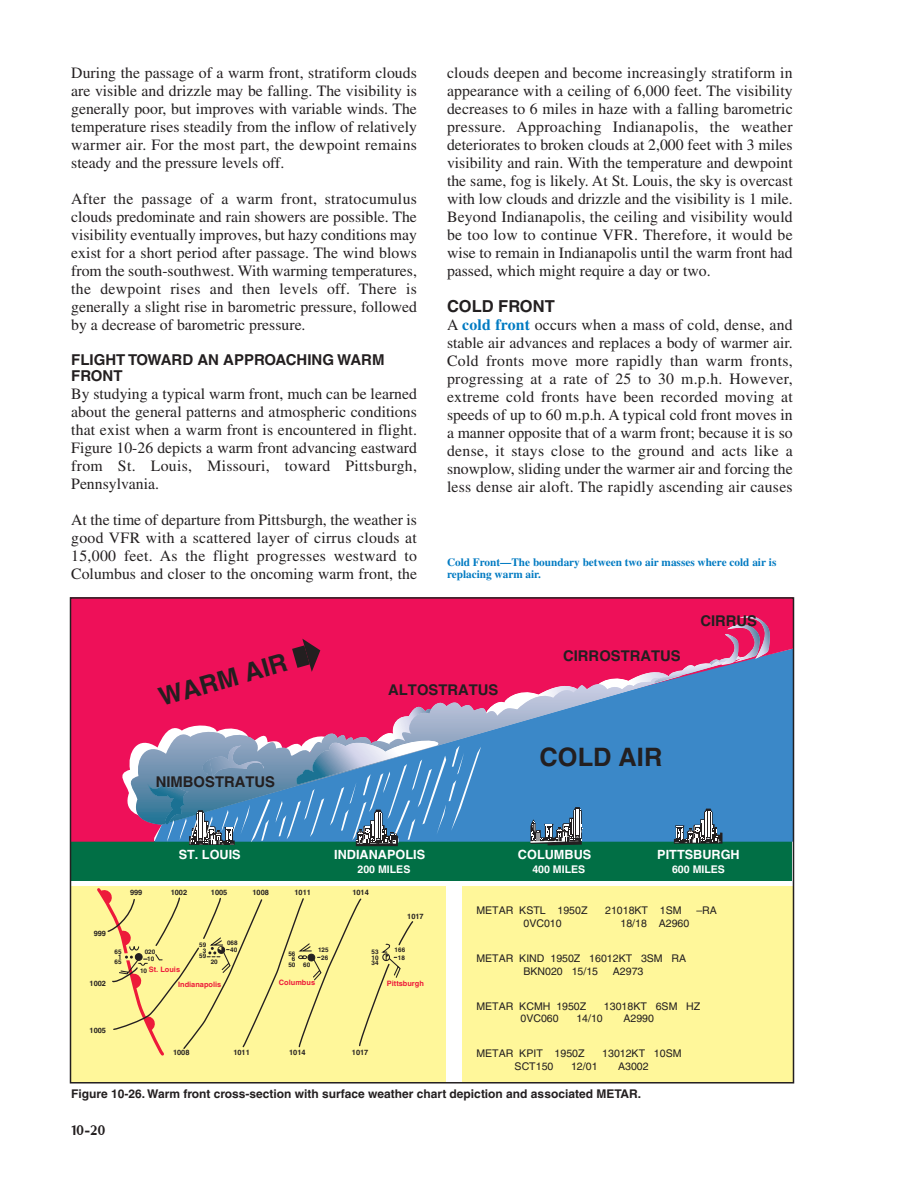
<style>
.page{position:relative;width:900px;height:1198px;background:#fff}
.page>*{position:absolute;margin:0;border:0;box-sizing:border-box;transform-origin:0 0}
.t1{font:700 25.35px "Helvetica";color:#231f20}
.t2{font:700 16.5px "Helvetica";color:#231f20}
.t3{font:15.75px/18px "Times";color:#231f20;text-align:justify}
.t4{font:15.75px "Rubino Sans ICG Fill";color:#231f20}
.t5{font:700 15px/16.5px "Helvetica";color:#231f20}
.t6{font:700 14.85px "Helvetica";color:#231f20}
.t7{font:700 12.75px "Helvetica";color:#fff}
.t8{font:700 12px "Helvetica";color:#231f20}
.t9{font:700 11.25px/12px "Times";color:#007ac2}
.t10{font:10.65px "Helvetica";color:#231f20}
.t11{font:700 10.65px "Helvetica";color:#fff}
.t12{font:700 7.35px "Helvetica";color:#231f20}
.t13{font:700 7.35px "Helvetica";color:#ed1a3a}
.t14{font:700 6.3px/5.4px "Helvetica";color:#231f20;text-align:center}
.s1{font-weight:700;color:#007ac2}
</style>
<div class="page">
<svg style="left:69px;top:597px;width:726px;height:487px;background:#b89990"></svg>
<p class="t3" style="left:71px;top:65px;width:347px">During the passage of a warm front, stratiform clouds are visible and drizzle may be falling. The visibility is generally poor, but improves with variable winds. The temperature rises steadily from the inflow of relatively warmer air. For the most part, the dewpoint remains steady and the pressure levels off.</p>
<p class="t3" style="left:71px;top:191px;width:347px">After the passage of a warm front, stratocumulus clouds predominate and rain showers are possible. The visibility eventually improves, but hazy conditions may exist for a short period after passage. The wind blows from the south-southwest. With warming temperatures, the dewpoint rises and then levels off. There is generally a slight rise in barometric pressure, followed by a decrease of barometric pressure.</p>
<p class="t5" style="left:71px;top:352px;width:315px">FLIGHT TOWARD AN APPROACHING WARM<br>FRONT</p>
<p class="t3" style="left:71px;top:386px;width:347px">By studying a typical warm front, much can be learned about the general patterns and atmospheric conditions that exist when a warm front is encountered in flight.<br>Figure 10-26 depicts a warm front advancing eastward from St. Louis, Missouri, toward Pittsburgh, Pennsylvania.</p>
<p class="t3" style="left:71px;top:512px;width:347px">At the time of departure from Pittsburgh, the weather is good VFR with a scattered layer of cirrus clouds at 15,000 feet. As the flight progresses westward to Columbus and closer to the oncoming warm front, the</p>
<p class="t3" style="left:447px;top:65px;width:347px">clouds deepen and become increasingly stratiform in appearance with a ceiling of 6,000 feet. The visibility decreases to 6 miles in haze with a falling barometric pressure. Approaching Indianapolis, the weather deteriorates to broken clouds at 2,000 feet with 3 miles visibility and rain. With the temperature and dewpoint the same, fog is likely. At St. Louis, the sky is overcast with low clouds and drizzle and the visibility is 1 mile.<br>Beyond Indianapolis, the ceiling and visibility would be too low to continue VFR. Therefore, it would be wise to remain in Indianapolis until the warm front had passed, which might require a day or two.</p>
<p class="t2" style="left:447px;top:300px;width:109px">COLD FRONT</p>
<p class="t3" style="left:447px;top:317px;width:347px">A <span class="s1">cold front</span> occurs when a mass of cold, dense, and stable air advances and replaces a body of warmer air.<br>Cold fronts move more rapidly than warm fronts, progressing at a rate of 25 to 30 m.p.h. However, extreme cold fronts have been recorded moving at speeds of up to 60 m.p.h. A typical cold front moves in a manner opposite that of a warm front; because it is so dense, it stays close to the ground and acts like a snowplow, sliding under the warmer air and forcing the less dense air aloft. The rapidly ascending air causes</p>
<p class="t9" style="left:447px;top:557px;width:331px">Cold Front—The boundary between two air masses where cold air is replacing warm air.</p>
<p class="t6" style="left:700px;top:615px;width:58px">CIRRUS</p>
<h1 class="t1" style="left:157px;top:689px;width:134px;rotate:-16deg">WARM AIR</h1>
<p class="t6" style="left:156px;top:776px;width:121px">NIMBOSTRATUS</p>
<p class="t6" style="left:388px;top:684px;width:112px">ALTOSTRATUS</p>
<p class="t6" style="left:563px;top:650px;width:119px">CIRROSTRATUS</p>
<h1 class="t1" style="left:540px;top:748px;width:124px">COLD AIR</h1>
<p class="t7" style="left:179px;top:850px;width:64px">ST. LOUIS</p>
<p class="t7" style="left:334px;top:850px;width:92px">INDIANAPOLIS</p>
<p class="t7" style="left:518px;top:850px;width:75px">COLUMBUS</p>
<p class="t7" style="left:657px;top:850px;width:84px">PITTSBURGH</p>
<p class="t11" style="left:358px;top:866px;width:54px">200 MILES</p>
<p class="t11" style="left:532px;top:866px;width:54px">400 MILES</p>
<p class="t11" style="left:672px;top:866px;width:54px">600 MILES</p>
<p class="t12" style="left:94px;top:930px;width:14px">999</p>
<p class="t12" style="left:90px;top:980px;width:18px">1002</p>
<p class="t14" style="left:115px;top:949px;width:9px">65<br>1</p>
<p class="t14" style="left:115px;top:960px;width:9px">65</p>
<p class="t12" style="left:90px;top:1028px;width:18px">1005</p>
<p class="t12" style="left:130px;top:889px;width:14px">999</p>
<p class="t12" style="left:171px;top:889px;width:18px">1002</p>
<p class="t12" style="left:211px;top:889px;width:18px">1005</p>
<p class="t12" style="left:253px;top:889px;width:18px">1008</p>
<p class="t12" style="left:294px;top:889px;width:18px">1011</p>
<p class="t12" style="left:352px;top:889px;width:18px">1014</p>
<p class="t12" style="left:407px;top:914px;width:18px">1017</p>
<p class="t10" style="left:476px;top:907px;width:113px">METAR KSTL 1950Z</p>
<p class="t10" style="left:605px;top:907px;width:78px">21018KT 1SM</p>
<p class="t10" style="left:696px;top:907px;width:22px">–RA</p>
<p class="t10" style="left:523px;top:919px;width:40px">0VC010</p>
<p class="t10" style="left:621px;top:919px;width:70px">18/18 A2960</p>
<p class="t14" style="left:227px;top:940px;width:12px">068</p>
<p class="t14" style="left:199px;top:943px;width:9px">59<br>3<br>59</p>
<p class="t14" style="left:288px;top:951px;width:9px">56</p>
<p class="t14" style="left:145px;top:949px;width:12px;line-height:7.4px">020<br>10</p>
<p class="t14" style="left:230px;top:947px;width:9px">40</p>
<p class="t14" style="left:318px;top:947px;width:12px;line-height:7.1px">125<br>26</p>
<p class="t14" style="left:395px;top:947px;width:12px;line-height:7.1px">166<br>18</p>
<p class="t14" style="left:372px;top:950px;width:9px;text-align:left">53<br>10</p>
<p class="t10" style="left:476px;top:954px;width:211px">METAR KIND 1950Z 16012KT 3SM RA</p>
<p class="t14" style="left:288px;top:957px;width:9px">6<br>50</p>
<p class="t14" style="left:211px;top:959px;width:9px">20</p>
<p class="t14" style="left:372px;top:961px;width:9px">34</p>
<p class="t14" style="left:303px;top:963px;width:9px">60</p>
<p class="t13" style="left:149px;top:967px;width:33px">St. Louis</p>
<p class="t10" style="left:523px;top:967px;width:76px">BKN020 15/15</p>
<p class="t10" style="left:613px;top:967px;width:32px">A2973</p>
<p class="t13" style="left:178px;top:982px;width:45px">Indianapolis</p>
<p class="t14" style="left:140px;top:968px;width:9px">10</p>
<p class="t13" style="left:279px;top:979px;width:38px">Columbus</p>
<p class="t13" style="left:387px;top:981px;width:39px">Pittsburgh</p>
<p class="t12" style="left:173px;top:1050px;width:18px">1008</p>
<p class="t12" style="left:233px;top:1050px;width:18px">1011</p>
<p class="t12" style="left:289px;top:1050px;width:18px">1014</p>
<p class="t12" style="left:352px;top:1050px;width:18px">1017</p>
<p class="t10" style="left:476px;top:1002px;width:111px">METAR KCMH 1950Z</p>
<p class="t10" style="left:604px;top:1002px;width:98px">13018KT 6SM HZ</p>
<p class="t10" style="left:521px;top:1015px;width:40px">0VC060</p>
<p class="t10" style="left:576px;top:1015px;width:28px">14/10</p>
<p class="t10" style="left:623px;top:1015px;width:32px">A2990</p>
<p class="t10" style="left:476px;top:1049px;width:110px">METAR KPIT 1950Z</p>
<p class="t10" style="left:602px;top:1049px;width:81px">13012KT 10SM</p>
<p class="t10" style="left:515px;top:1062px;width:40px">SCT150</p>
<p class="t10" style="left:571px;top:1062px;width:28px">12/01</p>
<p class="t10" style="left:618px;top:1062px;width:32px">A3002</p>
<p class="t8" style="left:71px;top:1089px;width:572px">Figure 10-26. Warm front cross-section with surface weather chart depiction and associated METAR.</p>
<p class="t4" style="left:71px;top:1125px;width:36px">10-20</p>
</div>
